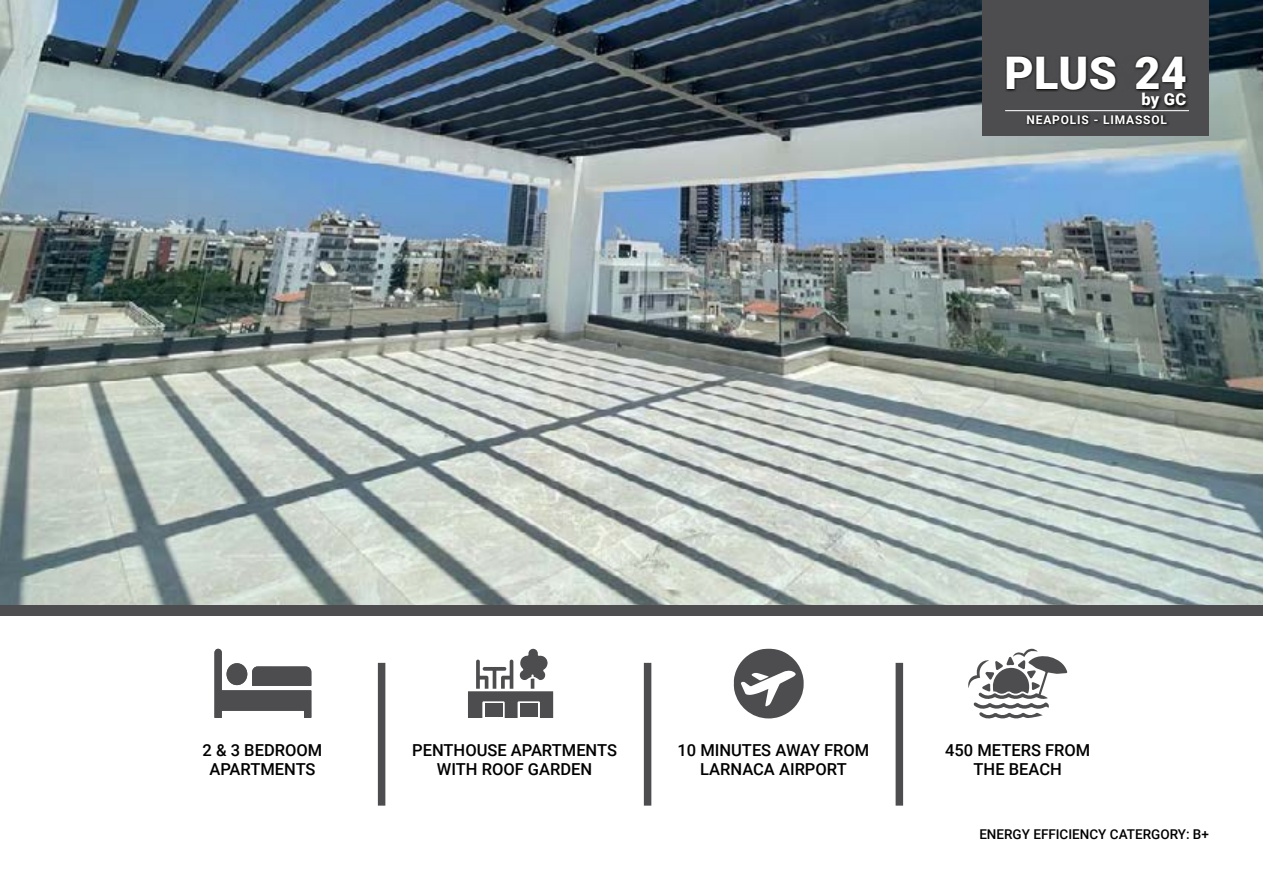
<style>
.page{position:relative;width:1263px;height:893px;background:#fff}
.page>*{position:absolute;margin:0;border:0;box-sizing:border-box;transform-origin:0 0}
.t1{font:900 45px "Roboto";letter-spacing:.01em;color:#fff}
.t2{font:500 16.5px/19.5px "Roboto";color:#000;text-align:center}
.t3{font:900 16.5px "Roboto";color:#fff}
.t4{font:500 13.5px "Roboto";color:#000}
.t5{font:700 12px "Roboto";letter-spacing:.07em;color:#fff}
</style>
<div class="page">
<svg style="left:214px;top:648px;width:97px;height:70px"></svg>
<div style="left:227px;top:663px;width:20px;height:22px;background:#4d4d4f;border-radius:50%"></div>
<svg style="left:468px;top:648px;width:85px;height:70px"></svg>
<div style="left:485px;top:704px;width:17px;height:13px;background:#4d4d4f"></div>
<div style="left:520px;top:704px;width:18px;height:13px;background:#4d4d4f"></div>
<svg style="left:734px;top:649px;width:70px;height:69px"></svg>
<div style="left:378px;top:663px;width:7px;height:143px;background:#4d4d4f"></div>
<div style="left:644px;top:663px;width:7px;height:143px;background:#4d4d4f"></div>
<div style="left:895px;top:663px;width:8px;height:143px;background:#4d4d4f"></div>
<svg style="left:968px;top:649px;width:99px;height:70px"></svg>
<img style="left:0;top:0;width:1263px;height:605px">
<div style="left:0;top:605px;width:1263px;height:10px;background:#4d4d4f"></div>
<div style="left:982px;top:0;width:227px;height:135px;background:#4d4d4f"></div>
<svg style="left:1026px;top:114px;width:143px;height:12px"></svg>
<svg style="left:1005px;top:56px;width:183px;height:36px"></svg>
<svg style="left:1141px;top:93px;width:47px;height:17px"></svg>
<hr style="left:1005px;top:110px;width:184px;height:1px;background:#fff">
<h1 class="t1" style="left:1004px;top:42px;width:184px">PLUS 24</h1>
<p class="t3" style="left:1141px;top:88px;width:46px">by GC</p>
<p class="t5" style="left:1026px;top:111px;width:142px">NEAPOLIS - LIMASSOL</p>
<p class="t2" style="left:203px;top:739px;width:121px">2 &amp; 3 BEDROOM<br>APARTMENTS</p>
<p class="t2" style="left:412px;top:739px;width:206px">PENTHOUSE APARTMENTS<br>WITH ROOF GARDEN</p>
<p class="t2" style="left:677px;top:739px;width:193px">10 MINUTES AWAY FROM<br>LARNACA AIRPORT</p>
<p class="t2" style="left:945px;top:739px;width:147px">450 METERS FROM<br>THE BEACH</p>
<p class="t4" style="left:979px;top:825px;width:231px">ENERGY EFFICIENCY CATERGORY: B+</p>
</div>
